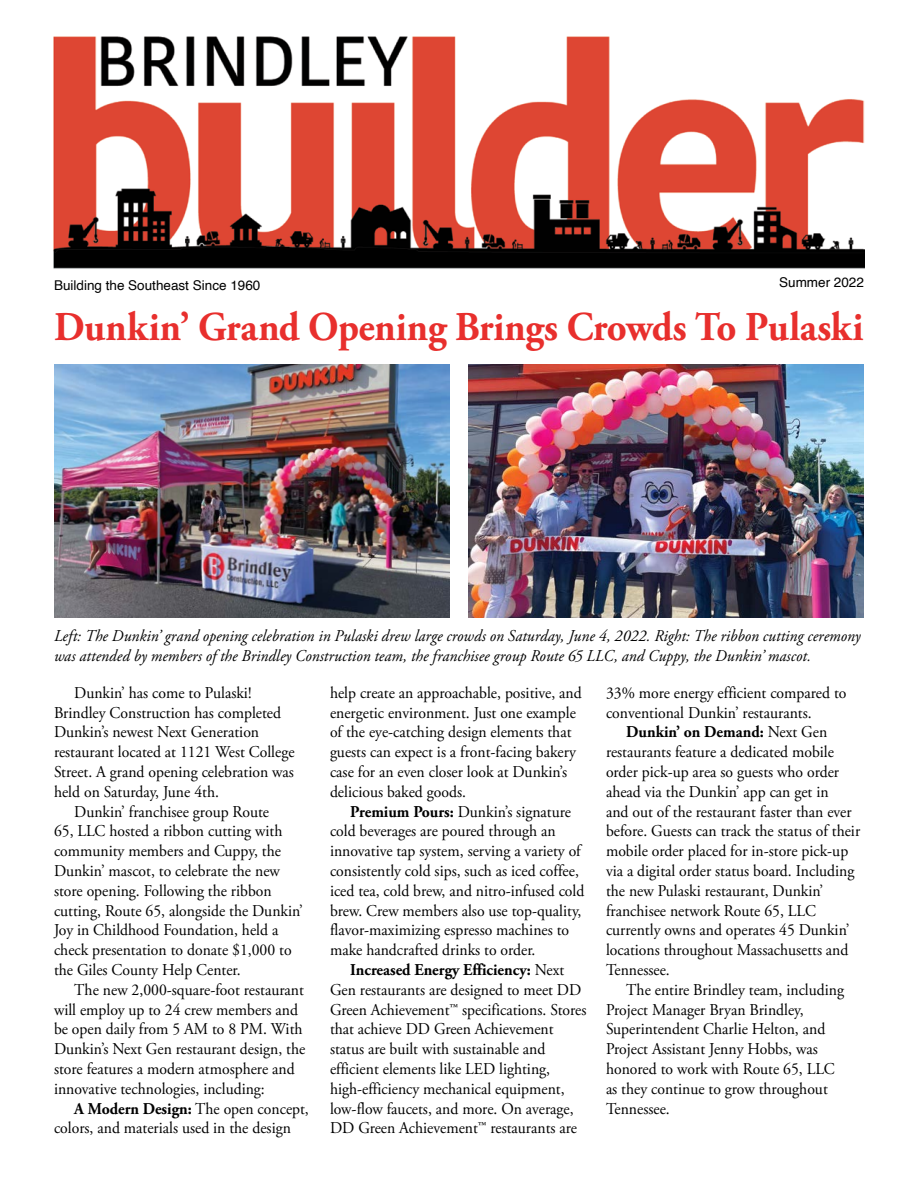
<style>
.page{position:relative;width:918px;height:1188px;background:#fff}
.page>*{position:absolute;margin:0;border:0;box-sizing:border-box;transform-origin:0 0}
.t1{font:700 40.8px "Adobe Garamond Pro";letter-spacing:-.01em;color:#e82f2d;scale:.95 1}
.t2{font:16.5px/19.8px "Adobe Garamond Pro";color:#000;scale:.95 1}
.t3{font:italic 16.5px/19.8px "Adobe Garamond Pro";letter-spacing:.005em;color:#000;scale:.95 1}
.t4{font:13.5px "Helvetica";color:#000}
.s1{font-weight:700}
</style>
<div class="page">
<img style="left:53px;top:36px;width:811px;height:233px">
<img style="left:54px;top:365px;width:395px;height:252px">
<img style="left:469px;top:365px;width:395px;height:252px">
<p class="t4" style="left:54px;top:275px;width:208px">Building the Southeast Since 1960</p>
<p class="t4" style="left:779px;top:272px;width:86px">Summer 2022</p>
<h1 class="t1" style="left:54px;top:303px;width:854px">Dunkin’ Grand Opening Brings Crowds To Pulaski</h1>
<p class="t3" style="left:54px;top:626px;width:851px">Left: The Dunkin’ grand opening celebration in Pulaski drew large crowds on Saturday, June 4, 2022. Right: The ribbon cutting ceremony was attended by members of the Brindley Construction team, the franchisee group Route 65 LLC, and Cuppy, the Dunkin’ mascot.</p>
<p class="t2" style="left:74px;top:683px;width:188px">Dunkin’ has come to Pulaski!</p>
<p class="t2" style="left:54px;top:703px;width:241px">Brindley Construction has completed</p>
<p class="t2" style="left:54px;top:723px;width:217px">Dunkin’s newest Next Generation</p>
<p class="t2" style="left:54px;top:743px;width:255px">restaurant located at 1121 West College</p>
<p class="t2" style="left:54px;top:762px;width:254px">Street. A grand opening celebration was</p>
<p class="t2" style="left:54px;top:782px;width:175px">held on Saturday, June 4th.</p>
<p class="t2" style="left:74px;top:802px;width:207px">Dunkin’ franchisee group Route</p>
<p class="t2" style="left:54px;top:822px;width:242px">65, LLC hosted a ribbon cutting with</p>
<p class="t2" style="left:54px;top:842px;width:240px">community members and Cuppy, the</p>
<p class="t2" style="left:54px;top:861px;width:239px">Dunkin’ mascot, to celebrate the new</p>
<p class="t2" style="left:54px;top:881px;width:231px">store opening. Following the ribbon</p>
<p class="t2" style="left:54px;top:901px;width:264px">cutting, Route 65, alongside the Dunkin’</p>
<p class="t2" style="left:54px;top:921px;width:238px">Joy in Childhood Foundation, held a</p>
<p class="t2" style="left:54px;top:941px;width:252px">check presentation to donate $1,000 to</p>
<p class="t2" style="left:54px;top:960px;width:198px">the Giles County Help Center.</p>
<p class="t2" style="left:74px;top:980px;width:243px">The new 2,000-square-foot restaurant</p>
<p class="t2" style="left:54px;top:1000px;width:258px">will employ up to 24 crew members and</p>
<p class="t2" style="left:54px;top:1020px;width:263px">be open daily from 5 AM to 8 PM. With</p>
<p class="t2" style="left:54px;top:1040px;width:266px">Dunkin’s Next Gen restaurant design, the</p>
<p class="t2" style="left:54px;top:1059px;width:255px">store features a modern atmosphere and</p>
<p class="t2" style="left:54px;top:1079px;width:224px">innovative technologies, including:</p>
<p class="t2" style="left:74px;top:1099px;width:248px"><span class="s1">A Modern Design:</span> The open concept,</p>
<p class="t2" style="left:54px;top:1119px;width:251px">colors, and materials used in the design</p>
<p class="t2" style="left:330px;top:683px;width:267px">help create an approachable, positive, and energetic environment. Just one example of the eye-catching design elements that guests can expect is a front-facing bakery case for an even closer look at Dunkin’s delicious baked goods.</p>
<p class="t2" style="left:330px;top:802px;width:269px;text-indent:20px"><span class="s1">Premium Pours:</span> Dunkin’s signature cold beverages are poured through an innovative tap system, serving a variety of consistently cold sips, such as iced coffee, iced tea, cold brew, and nitro-infused cold brew. Crew members also use top-quality, flavor-maximizing espresso machines to make handcrafted drinks to order.</p>
<p class="t2" style="left:330px;top:960px;width:271px;text-indent:20px"><span class="s1">Increased Energy Efficiency:</span> Next Gen restaurants are designed to meet DD Green Achievement™ specifications. Stores that achieve DD Green Achievement status are built with sustainable and efficient elements like LED lighting, high-efficiency mechanical equipment, low-flow faucets, and more. On average, DD Green Achievement™ restaurants are</p>
<p class="t2" style="left:606px;top:683px;width:255px">33% more energy efficient compared to conventional Dunkin’ restaurants.</p>
<p class="t2" style="left:606px;top:723px;width:269px;text-indent:20px"><span class="s1">Dunkin’ on Demand:</span> Next Gen restaurants feature a dedicated mobile order pick-up area so guests who order ahead via the Dunkin’ app can get in<br>and out of the restaurant faster than ever before. Guests can track the status of their mobile order placed for in-store pick-up via a digital order status board. Including the new Pulaski restaurant, Dunkin’ franchisee network Route 65, LLC currently owns and operates 45 Dunkin’ locations throughout Massachusetts and Tennessee.</p>
<p class="t2" style="left:606px;top:980px;width:252px;text-indent:20px">The entire Brindley team, including<br>Project Manager Bryan Brindley,<br>Superintendent Charlie Helton, and<br>Project Assistant Jenny Hobbs, was honored to work with Route 65, LLC as they continue to grow throughout<br>Tennessee.</p>
</div>
